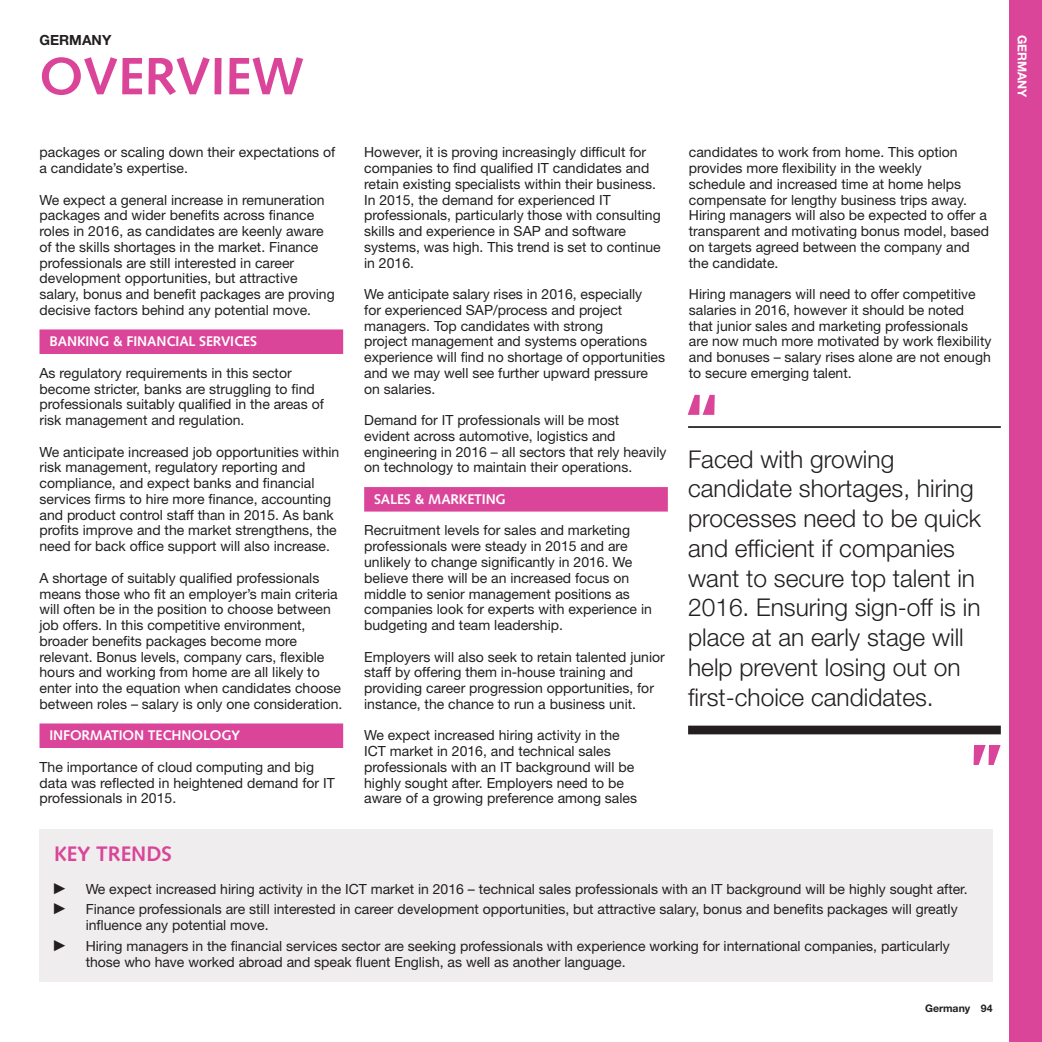
<style>
.page{position:relative;width:1042px;height:1042px;background:#fff}
.page>*{position:absolute;margin:0;border:0;box-sizing:border-box;transform-origin:0 0}
.t1{font:700 78.75px "Syntax";color:#da4599}
.MAIN_HEAD{font:700 52.5px "Syntax";color:#da4599}
.QUOTE{font:300 24.5px/29.8px "Helvetica Neue LT Std";color:#231f20}
.KEY_TRENDS{font:700 21px "Syntax";color:#da4599}
.TP0{font:14px/15.8px "Helvetica Neue LT Std";color:#231f20}
.SH3{font:700 14px "Syntax";letter-spacing:-.01em;color:#fff}
.MAIN_HEAD-2{font:700 14px "Helvetica Neue LT Std";color:#231f20}
.MAIN_HEAD-3{font:700 12.25px "Helvetica Neue";color:#fff}
.Body{font:700 10.5px "Helvetica Neue LT Std";color:#231f20}
.s1{font-family:"Arial Narrow";font-size:15.75px}
</style>
<div class="page">
<div style="left:1009px;top:0;width:32px;height:1041px;background:#da4599"></div>
<div style="left:39px;top:329px;width:304px;height:25px;background:#da4599"></div>
<div style="left:39px;top:723px;width:304px;height:25px;background:#da4599"></div>
<div style="left:364px;top:487px;width:303px;height:24px;background:#da4599"></div>
<hr style="left:688px;top:426px;width:312px;height:2px;background:#231f20">
<div style="left:688px;top:725px;width:312px;height:9px;background:#231f20"></div>
<div style="left:39px;top:829px;width:953px;height:152px;background:#efedee"></div>
<p class="MAIN_HEAD-2" style="left:39px;top:32px;width:22px">Germany</p>
<p class="MAIN_HEAD" style="left:39px;top:46px;width:266px">OVERVIEW</p>
<p class="MAIN_HEAD-3" style="left:1029px;top:35px;width:65px;rotate:90deg">Germany</p>
<p class="TP0" style="left:39px;top:144px;width:297px">packages or scaling down their expectations of a candidate’s expertise.</p>
<p class="TP0" style="left:39px;top:191px;width:297px">We expect a general increase in remuneration packages and wider benefits across finance roles in 2016, as candidates are keenly aware of the skills shortages in the market. Finance professionals are still interested in career development opportunities, but attractive salary, bonus and benefit packages are proving decisive factors behind any potential move.</p>
<p class="SH3" style="left:49px;top:333px;width:209px">BANKING &amp; FINANCIAL SERVICES</p>
<p class="TP0" style="left:39px;top:365px;width:286px">As regulatory requirements in this sector become stricter, banks are struggling to find professionals suitably qualified in the areas of risk management and regulation.</p>
<p class="TP0" style="left:39px;top:443px;width:301px">We anticipate increased job opportunities within risk management, regulatory reporting and compliance, and expect banks and financial services firms to hire more finance, accounting and product control staff than in 2015. As bank profits improve and the market strengthens, the need for back office support will also increase.</p>
<p class="TP0" style="left:39px;top:569px;width:304px">A shortage of suitably qualified professionals means those who fit an employer’s main criteria will often be in the position to choose between job offers. In this competitive environment, broader benefits packages become more relevant. Bonus levels, company cars, flexible hours and working from home are all likely to enter into the equation when candidates choose between roles – salary is only one consideration.</p>
<p class="SH3" style="left:49px;top:727px;width:192px">INFORMATION TECHNOLOGY</p>
<p class="TP0" style="left:39px;top:758px;width:297px">The importance of cloud computing and big data was reflected in heightened demand for IT professionals in 2015.</p>
<p class="TP0" style="left:364px;top:144px;width:298px">However, it is proving increasingly difficult for companies to find qualified IT candidates and retain existing specialists within their business.<br>In 2015, the demand for experienced IT professionals, particularly those with consulting skills and experience in SAP and software systems, was high. This trend is set to continue in 2016.</p>
<p class="TP0" style="left:364px;top:286px;width:302px">We anticipate salary rises in 2016, especially<br>for experienced SAP/process and project managers. Top candidates with strong<br>project management and systems operations experience will find no shortage of opportunities and we may well see further upward pressure on salaries.</p>
<p class="TP0" style="left:364px;top:412px;width:304px">Demand for IT professionals will be most evident across automotive, logistics and engineering in 2016 – all sectors that rely heavily on technology to maintain their operations.</p>
<p class="SH3" style="left:374px;top:491px;width:133px">SALES &amp; MARKETING</p>
<p class="TP0" style="left:364px;top:522px;width:289px">Recruitment levels for sales and marketing professionals were steady in 2015 and are unlikely to change significantly in 2016. We believe there will be an increased focus on middle to senior management positions as companies look for experts with experience in budgeting and team leadership.</p>
<p class="TP0" style="left:364px;top:648px;width:302px">Employers will also seek to retain talented junior staff by offering them in-house training and providing career progression opportunities, for instance, the chance to run a business unit.</p>
<p class="TP0" style="left:364px;top:727px;width:274px">We expect increased hiring activity in the ICT market in 2016, and technical sales professionals with an IT background will be highly sought after. Employers need to be aware of a growing preference among sales</p>
<p class="TP0" style="left:688px;top:144px;width:302px">candidates to work from home. This option provides more flexibility in the weekly<br>schedule and increased time at home helps compensate for lengthy business trips away.<br>Hiring managers will also be expected to offer a transparent and motivating bonus model, based on targets agreed between the company and the candidate.</p>
<p class="TP0" style="left:688px;top:286px;width:304px">Hiring managers will need to offer competitive salaries in 2016, however it should be noted that junior sales and marketing professionals<br>are now much more motivated by work flexibility and bonuses – salary rises alone are not enough to secure emerging talent.</p>
<p class="t1" style="left:680px;top:377px;width:45px">“</p>
<p class="QUOTE" style="left:688px;top:443px;width:294px">Faced with growing candidate shortages, hiring processes need to be quick and efficient if companies want to secure top talent in<br>2016. Ensuring sign-off is in place at an early stage will help prevent losing out on first-choice candidates.</p>
<p class="t1" style="left:963px;top:727px;width:45px">”</p>
<p class="KEY_TRENDS" style="left:54px;top:841px;width:119px">KEY TRENDS</p>
<p class="TP0" style="left:54px;top:880px;width:914px"><span class="s1">►</span> We expect increased hiring activity in the ICT market in 2016 – technical sales professionals with an IT background will be highly sought after.</p>
<p class="TP0" style="left:86px;top:901px;width:873px;text-indent:-32px"><span class="s1">►</span> Finance professionals are still interested in career development opportunities, but attractive salary, bonus and benefits packages will greatly influence any potential move.</p>
<p class="TP0" style="left:86px;top:937px;width:865px;text-indent:-32px"><span class="s1">►</span> Hiring managers in the financial services sector are seeking professionals with experience working for international companies, particularly those who have worked abroad and speak fluent English, as well as another language.</p>
<p class="Body" style="left:924px;top:1001px;width:69px">Germany 94</p>
</div>
